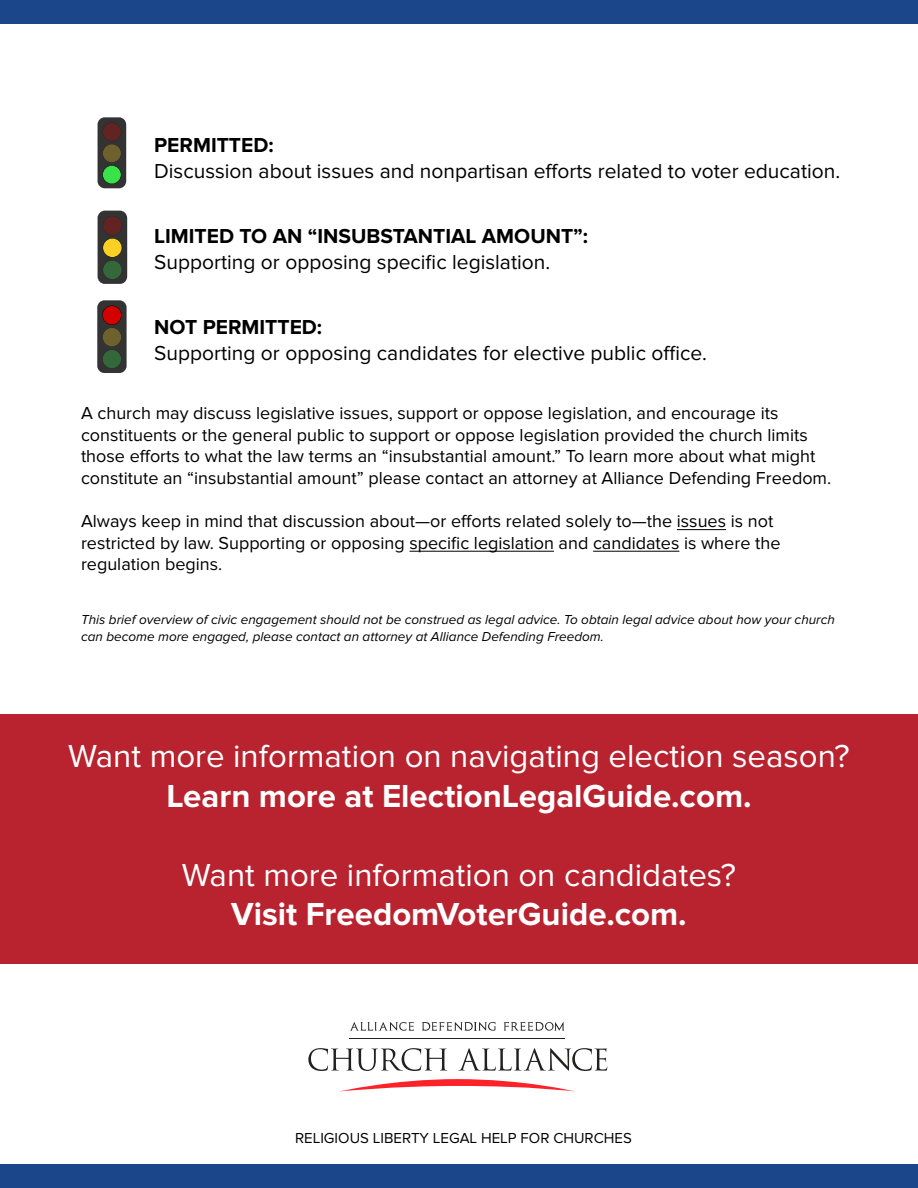
<style>
.page{position:relative;width:918px;height:1188px;background:#fff}
.page>*{position:absolute;margin:0;border:0;box-sizing:border-box;transform-origin:0 0}
.t1{font:33px "Proxima Nova";color:#fff}
.t2{font:700 33px "Proxima Nova";color:#fff}
.t3{font:21px "Proxima Nova";color:#000}
.t4{font:700 21px "Proxima Nova";color:#000}
.t5{font:18px/21.6px "Proxima Nova";color:#000}
.t6{font:15px "Proxima Nova";color:#000}
.t7{font:italic 13.5px/16.2px "Proxima Nova";color:#000}
</style>
<div class="page">
<div style="left:0;top:714px;width:918px;height:250px;background:#b8232f"></div>
<hr style="left:677px;top:529px;width:49px;height:1px;background:#000">
<hr style="left:410px;top:551px;width:144px;height:1px;background:#000">
<hr style="left:593px;top:551px;width:86px;height:1px;background:#000">
<div style="left:0;top:0;width:918px;height:23px;background:#1b4689"></div>
<div style="left:0;top:1165px;width:918px;height:23px;background:#1b4689"></div>
<svg style="left:98px;top:117px;width:28px;height:71px;background:#445036"></svg>
<svg style="left:98px;top:211px;width:29px;height:73px;background:#554e32"></svg>
<svg style="left:97px;top:300px;width:30px;height:73px;background:#564135"></svg>
<hr style="left:350px;top:1038px;width:215px;height:1px;background:#232020">
<svg style="left:308px;top:1048px;width:299px;height:23px"></svg>
<svg style="left:503px;top:1022px;width:61px;height:9px"></svg>
<svg style="left:422px;top:1022px;width:74px;height:9px"></svg>
<svg style="left:350px;top:1022px;width:64px;height:9px"></svg>
<svg style="left:342px;top:1079px;width:231px;height:12px"></svg>
<p class="t4" style="left:154px;top:133px;width:121px">PERMITTED:</p>
<p class="t3" style="left:154px;top:159px;width:688px">Discussion about issues and nonpartisan efforts related to voter education.</p>
<p class="t4" style="left:154px;top:224px;width:435px">LIMITED TO AN “INSUBSTANTIAL AMOUNT”:</p>
<p class="t3" style="left:154px;top:250px;width:398px">Supporting or opposing specific legislation.</p>
<p class="t4" style="left:154px;top:315px;width:170px">NOT PERMITTED:</p>
<p class="t3" style="left:154px;top:340px;width:554px">Supporting or opposing candidates for elective public office.</p>
<p class="t5" style="left:81px;top:403px;width:752px">A church may discuss legislative issues, support or oppose legislation, and encourage its constituents or the general public to support or oppose legislation provided the church limits those efforts to what the law terms an “insubstantial amount.” To learn more about what might constitute an “insubstantial amount” please contact an attorney at Alliance Defending Freedom.</p>
<p class="t5" style="left:81px;top:511px;width:701px">Always keep in mind that discussion about—or efforts related solely to—the issues is not restricted by law. Supporting or opposing specific legislation and candidates is where the regulation begins.</p>
<p class="t7" style="left:81px;top:612px;width:755px">This brief overview of civic engagement should not be construed as legal advice. To obtain legal advice about how your church can become more engaged, please contact an attorney at Alliance Defending Freedom.</p>
<h1 class="t1" style="left:68px;top:737px;width:783px">Want more information on navigating election season?</h1>
<h1 class="t2" style="left:166px;top:777px;width:587px">Learn more at ElectionLegalGuide.com.</h1>
<h1 class="t1" style="left:182px;top:856px;width:556px">Want more information on candidates?</h1>
<h1 class="t2" style="left:231px;top:895px;width:457px">Visit FreedomVoterGuide.com.</h1>
<p class="t6" style="left:295px;top:1129px;width:338px">RELIGIOUS LIBERTY LEGAL HELP FOR CHURCHES</p>
</div>
